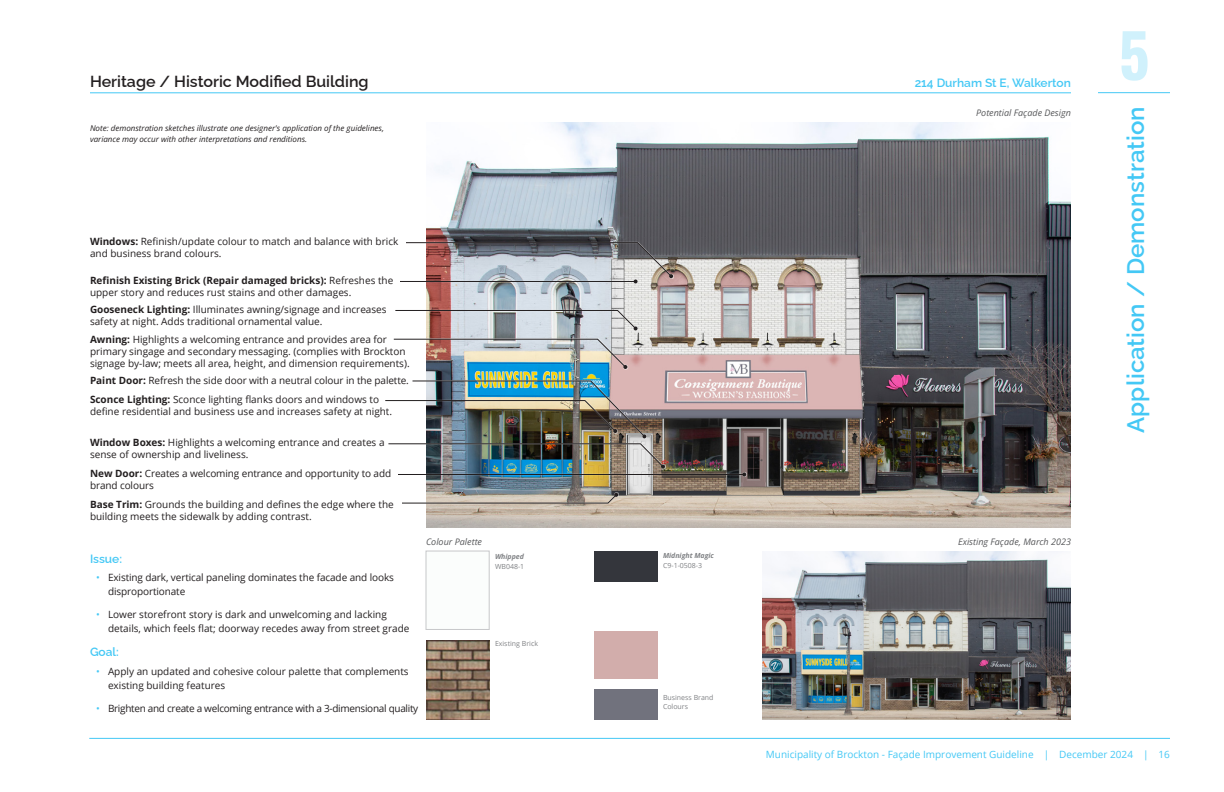
<style>
.page{position:relative;width:1224px;height:792px;background:#fff}
.page>*{position:absolute;margin:0;border:0;box-sizing:border-box;transform-origin:0 0}
.t1{font:700 60px "Oswald";color:#d0f1fc}
.Chapter_Title_-_TOC{font:600 24px "Raleway";color:#44c8f5}
.Heading{font:600 16px "Raleway";color:#231f20}
.Subheading{font:600 12px "Raleway";color:#44c8f5}
.Paragraph_-_Design_Intent{font:10px/12px "Open Sans";color:#231f20}
.t2{font:10px "Open Sans";color:#44c8f5}
.Paragraph_-_Design_Intent-2{font:10px "Open Sans";letter-spacing:-.03em;color:#231f20}
.Photo_Caption{font:italic 9px "Open Sans";color:#57585a}
.Pull_Quote___special_paragraph{font:italic 8px/11px "Open Sans";color:#231f20}
.Colour_Palette{font:7px/8.4px "Open Sans";color:#808285}
.Colour_Palette_Title{font:italic 700 7px "Open Sans";color:#808285}
.s1{font-weight:700}
.s2{color:#44c8f5}
</style>
<div class="page">
<hr style="left:89px;top:738px;width:1081px;height:1px;background:#44c8f5">
<hr style="left:1098px;top:92px;width:72px;height:1px;background:#44c8f5">
<img style="left:426px;top:122px;width:645px;height:406px">
<img style="left:762px;top:551px;width:309px;height:169px">
<div style="left:426px;top:551px;width:63px;height:79px;background:#fbfdfc;border:1px solid #c7c8ca"></div>
<hr style="left:90px;top:92px;width:981px;height:1px;background:#44c8f5">
<div style="left:594px;top:632px;width:64px;height:47px;background:#d2adab"></div>
<div style="left:594px;top:689px;width:64px;height:31px;background:#71727d"></div>
<div style="left:594px;top:551px;width:64px;height:31px;background:#34363c"></div>
<div style="left:399px;top:279px;width:239px;height:5px;background:#fff"></div>
<hr style="left:400px;top:281px;width:236px;height:1px;background:#231f20">
<img style="left:406px;top:242px;width:267px;height:41px">
<div style="left:397px;top:472px;width:350px;height:5px;background:#fff;opacity:.5"></div>
<hr style="left:398px;top:474px;width:346px;height:1px;background:#231f20">
<svg style="left:742px;top:472px;width:4px;height:4px"></svg>
<div style="left:401px;top:492px;width:218px;height:12px;background:#fff;opacity:.5"></div>
<svg style="left:402px;top:493px;width:216px;height:11px;background:#b8b0a6"></svg>
<div style="left:393px;top:338px;width:235px;height:32px;background:#fff;opacity:.5"></div>
<img style="left:393px;top:339px;width:234px;height:30px">
<div style="left:395px;top:309px;width:243px;height:22px;background:#fff;opacity:.5"></div>
<svg style="left:395px;top:310px;width:243px;height:20px;background:#bebbbf"></svg>
<img style="left:385px;top:380px;width:280px;height:89px">
<img style="left:426px;top:641px;width:63px;height:79px">
<p class="Heading" style="left:90px;top:69px;width:280px">Heritage / Historic Modified Building</p>
<p class="Subheading" style="left:915px;top:73px;width:158px">214 Durham St E, Walkerton</p>
<p class="Pull_Quote___special_paragraph" style="left:90px;top:122px;width:296px">Note: demonstration sketches illustrate one designer's application of the guidelines, variance may occur with other interpretations and renditions.</p>
<p class="Paragraph_-_Design_Intent" style="left:90px;top:235px;width:310px"><span class="s1">Windows:</span> Refinish/update colour to match and balance with brick and business brand colours.</p>
<p class="Paragraph_-_Design_Intent" style="left:90px;top:274px;width:305px"><span class="s1">Refinish Existing Brick (Repair damaged bricks):</span> Refreshes the upper story and reduces rust stains and other damages.</p>
<p class="Paragraph_-_Design_Intent" style="left:90px;top:303px;width:298px"><span class="s1">Gooseneck Lighting:</span> Illuminates awning/signage and increases safety at night. Adds traditional ornamental value.</p>
<p class="Paragraph_-_Design_Intent" style="left:90px;top:333px;width:321px"><span class="s1">Awning:</span> Highlights a welcoming entrance and provides area for primary singage and secondary messaging. (complies with Brockton signage by-law; meets all area, height, and dimension requirements).</p>
<p class="Paragraph_-_Design_Intent" style="left:90px;top:374px;width:320px"><span class="s1">Paint Door:</span> Refresh the side door with a neutral colour in the palette.</p>
<p class="Paragraph_-_Design_Intent" style="left:90px;top:393px;width:304px"><span class="s1">Sconce Lighting:</span> Sconce lighting flanks doors and windows to define residential and business use and increases safety at night.</p>
<p class="Paragraph_-_Design_Intent" style="left:90px;top:436px;width:296px"><span class="s1">Window Boxes:</span> Highlights a welcoming entrance and creates a sense of ownership and liveliness.</p>
<p class="Paragraph_-_Design_Intent" style="left:90px;top:467px;width:303px"><span class="s1">New Door:</span> Creates a welcoming entrance and opportunity to add brand colours</p>
<p class="Paragraph_-_Design_Intent" style="left:90px;top:498px;width:305px"><span class="s1">Base Trim:</span> Grounds the building and defines the edge where the building meets the sidewalk by adding contrast.</p>
<p class="Subheading" style="left:90px;top:549px;width:34px">Issue:</p>
<p class="Paragraph_-_Design_Intent" style="left:108px;top:570px;width:287px;line-height:14px;text-indent:-12px"><span class="s2">•</span> Existing dark, vertical paneling dominates the facade and looks disproportionate</p>
<p class="Paragraph_-_Design_Intent" style="left:108px;top:607px;width:303px;line-height:14px;text-indent:-12px"><span class="s2">•</span> Lower storefront story is dark and unwelcoming and lacking details, which feels flat; doorway recedes away from street grade</p>
<p class="Subheading" style="left:90px;top:642px;width:30px">Goal:</p>
<p class="Paragraph_-_Design_Intent" style="left:108px;top:664px;width:302px;line-height:14px;text-indent:-12px"><span class="s2">•</span> Apply an updated and cohesive colour palette that complements existing building features</p>
<p class="Paragraph_-_Design_Intent-2" style="left:96px;top:701px;width:324px"><span class="s2">•</span> Brighten and create a welcoming entrance with a 3-dimensional quality</p>
<p class="Photo_Caption" style="left:426px;top:535px;width:58px">Colour Palette</p>
<p class="Colour_Palette_Title" style="left:495px;top:551px;width:30px">Whipped</p>
<p class="Colour_Palette" style="left:495px;top:562px;width:31px">WB048-1</p>
<p class="Colour_Palette" style="left:495px;top:639px;width:45px">Existing Brick</p>
<p class="Colour_Palette_Title" style="left:663px;top:551px;width:52px">Midnight Magic</p>
<p class="Colour_Palette" style="left:663px;top:561px;width:41px">C9-1-0508-3</p>
<p class="Colour_Palette" style="left:663px;top:693px;width:52px">Business Brand<br>Colours</p>
<p class="Photo_Caption" style="left:976px;top:106px;width:96px">Potential Façade Design</p>
<p class="Photo_Caption" style="left:958px;top:535px;width:114px">Existing Façade, March 2023</p>
<p class="t1" style="left:1118px;top:14px;width:33px">5</p>
<p class="Chapter_Title_-_TOC" style="left:1116px;top:433px;width:328px;rotate:-90deg">Application / Demonstration</p>
<p class="t2" style="left:766px;top:747px;width:406px">Municipality of Brockton - Façade Improvement Guideline | December 2024 | 16</p>
</div>
